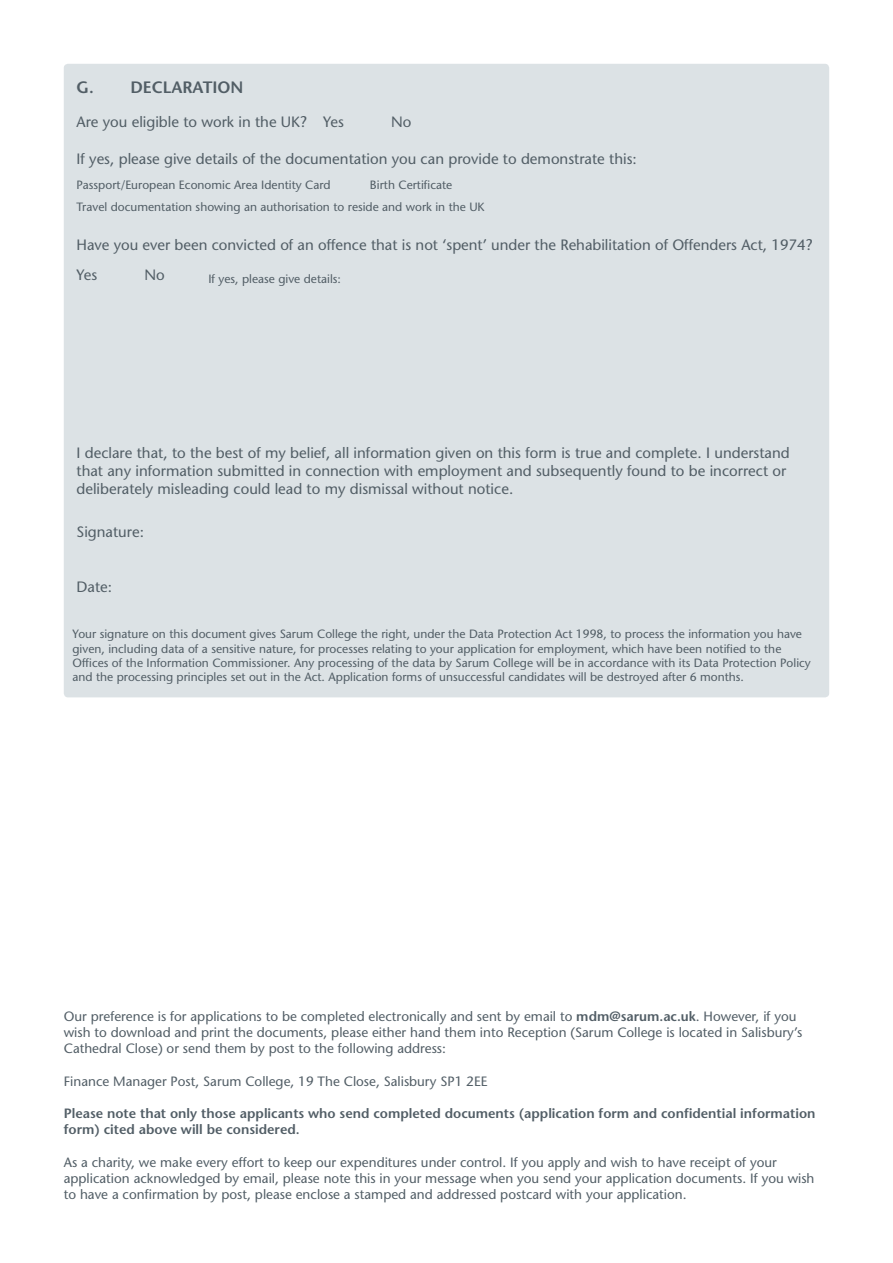
<style>
.page{position:relative;width:893px;height:1263px;background:#fff}
.page>*{position:absolute;margin:0;border:0;box-sizing:border-box;transform-origin:0 0}
.t1{font:600 16.5px "Stone Sans Std";color:#525e66}
.t2{font:500 15px/18px "Stone Sans Std";color:#525e66}
.t3{font:500 13.5px/16.2px "Stone Sans Std";color:#525e66}
.t4{font:600 13.5px/16.2px "Stone Sans Std";color:#525e66}
.t5{font:500 12px/14.4px "Stone Sans Std";color:#525e66}
.s1{font-weight:600}
</style>
<div class="page">
<div style="left:64px;top:64px;width:765px;height:633px;background:#dce2e5;border-radius:4px"></div>
<p class="t1" style="left:77px;top:78px;width:168px">G. DECLARATION</p>
<p class="t2" style="left:77px;top:112px;width:269px">Are you eligible to work in the UK? Yes</p>
<p class="t2" style="left:391px;top:112px;width:22px">No</p>
<p class="t2" style="left:77px;top:150px;width:562px">If yes, please give details of the documentation you can provide to demonstrate this:</p>
<p class="t5" style="left:77px;top:178px;width:256px">Passport/European Economic Area Identity Card</p>
<p class="t5" style="left:77px;top:175px;width:410px;line-height:21.3px;text-indent:293px">Birth Certificate<br>Travel documentation showing an authorisation to reside and work in the UK</p>
<p class="t2" style="left:77px;top:230px;width:738px;line-height:29.7px">Have you ever been convicted of an offence that is not ‘spent’ under the Rehabilitation of Offenders Act, 1974?<br>Yes</p>
<p class="t2" style="left:145px;top:266px;width:22px">No</p>
<p class="t5" style="left:208px;top:272px;width:134px">If yes, please give details:</p>
<p class="t2" style="left:77px;top:443px;width:715px">I declare that, to the best of my belief, all information given on this form is true and complete. I understand that any information submitted in connection with employment and subsequently found to be incorrect or deliberately misleading could lead to my dismissal without notice.</p>
<p class="t2" style="left:77px;top:523px;width:69px">Signature:</p>
<p class="t2" style="left:77px;top:578px;width:37px">Date:</p>
<p class="t5" style="left:72px;top:627px;width:740px">Your signature on this document gives Sarum College the right, under the Data Protection Act 1998, to process the information you have given, including data of a sensitive nature, for processes relating to your application for employment, which have been notified to the Offices of the Information Commissioner. Any processing of the data by Sarum College will be in accordance with its Data Protection Policy and the processing principles set out in the Act. Application forms of unsuccessful candidates will be destroyed after 6 months.</p>
<p class="t3" style="left:64px;top:1008px;width:740px">Our preference is for applications to be completed electronically and sent by email to <span class="s1">mdm@sarum.ac.uk</span>. However, if you wish to download and print the documents, please either hand them into Reception (Sarum College is located in Salisbury’s<br>Cathedral Close) or send them by post to the following address:</p>
<p class="t3" style="left:64px;top:1073px;width:425px">Finance Manager Post, Sarum College, 19 The Close, Salisbury SP1 2EE</p>
<p class="t4" style="left:64px;top:1105px;width:753px">Please note that only those applicants who send completed documents (application form and confidential information form) cited above will be considered.</p>
<p class="t3" style="left:64px;top:1154px;width:752px">As a charity, we make every effort to keep our expenditures under control. If you apply and wish to have receipt of your application acknowledged by email, please note this in your message when you send your application documents. If you wish to have a confirmation by post, please enclose a stamped and addressed postcard with your application.</p>
</div>
